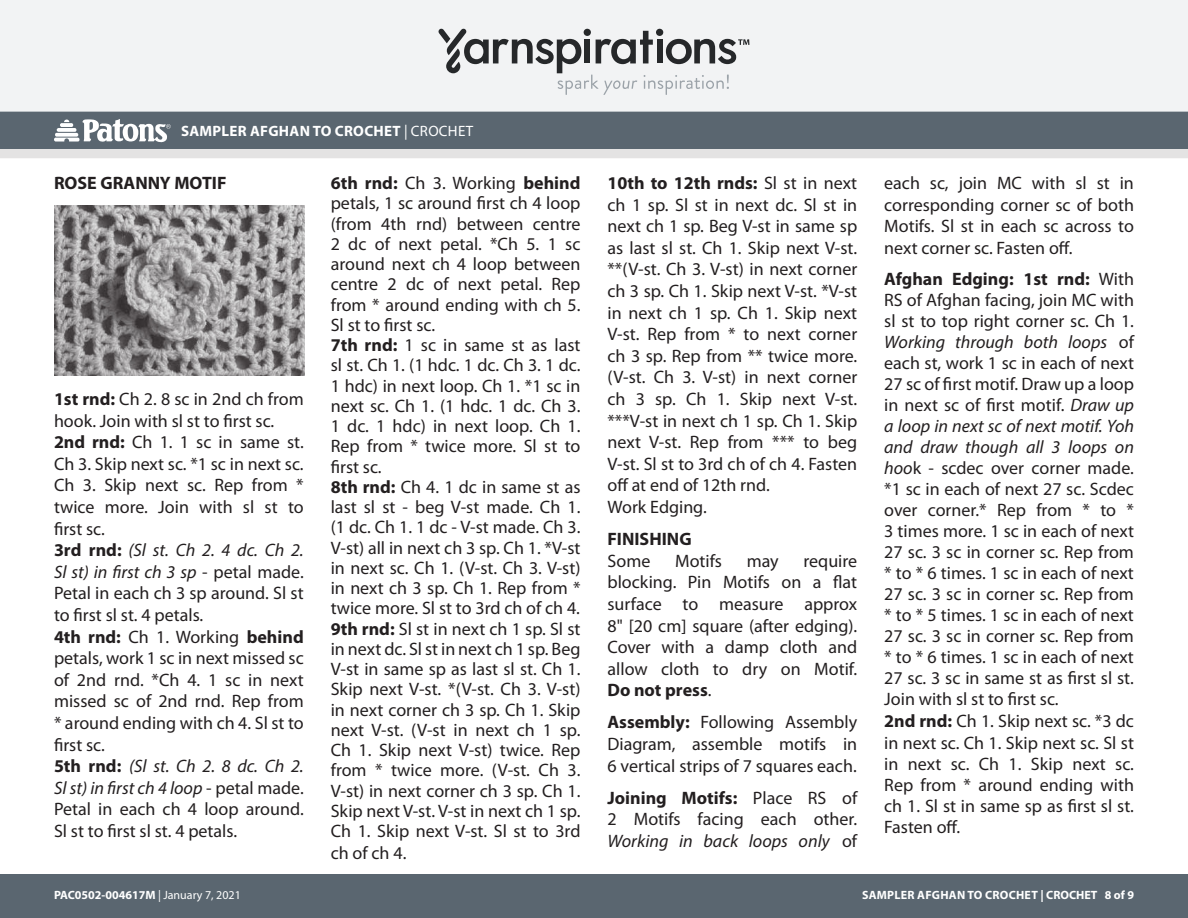
<style>
.page{position:relative;width:1188px;height:918px;background:#fff}
.page>*{position:absolute;margin:0;border:0;box-sizing:border-box;transform-origin:0 0}
.Instructions{font:18px/21.6px "Myriad Pro";color:#231f20;text-align:justify}
.Body{font:18px/21.6px "Myriad Pro";color:#231f20;text-align:justify}
.Instructions-2{font:700 18px "Myriad Pro";color:#231f20}
.Pattern_Title{font:700 15px "Myriad Pro";letter-spacing:.02em;color:#fff}
.t1{font:700 12px "Myriad Pro";letter-spacing:.02em;color:#fff}
.t2{font:700 12px "Myriad Pro";color:#fff}
.s1{font-weight:400}
.s2{font-weight:700}
.s3{font-style:italic}
</style>
<div class="page">
<div style="left:0;top:875px;width:1188px;height:43px;background:#5a6670"></div>
<div style="left:0;top:149px;width:1188px;height:9px;background:#e4e3e3"></div>
<div style="left:0;top:111px;width:1188px;height:38px;background:#5a6670"></div>
<div style="left:0;top:0;width:1188px;height:112px;background:#f2f3f4"></div>
<svg style="left:54px;top:119px;width:117px;height:23px"></svg>
<svg style="left:438px;top:29px;width:311px;height:66px"></svg>
<img style="left:54px;top:206px;width:250px;height:170px">
<p class="Pattern_Title" style="left:181px;top:121px;width:294px">SAMPLER AFGHAN TO CROCHET <span class="s1">| CROCHET</span></p>
<p class="Instructions-2" style="left:54px;top:171px;width:174px">ROSE GRANNY MOTIF</p>
<p class="Instructions" style="left:331px;top:173px;width:251px;line-height:20.2px"><span class="s2">6th rnd:</span> Ch 3. Working <span class="s2">behind </span>petals, 1 sc around first ch 4 loop (from 4th rnd) between centre 2 dc of next petal. *Ch 5. 1 sc around next ch 4 loop between centre 2 dc of next petal. Rep from * around ending with ch 5.<br>Sl st to first sc.</p>
<p class="Instructions" style="left:331px;top:335px;width:251px;line-height:20.2px"><span class="s2">7th rnd:</span> 1 sc in same st as last sl st. Ch 1. (1 hdc. 1 dc. Ch 3. 1 dc.<br>1 hdc) in next loop. Ch 1. *1 sc in next sc. Ch 1. (1 hdc. 1 dc. Ch 3.<br>1 dc. 1 hdc) in next loop. Ch 1.<br>Rep from * twice more. Sl st to first sc.</p>
<p class="Instructions" style="left:331px;top:476px;width:251px;line-height:20.2px"><span class="s2">8th rnd:</span> Ch 4. 1 dc in same st as last sl st - beg V-st made. Ch 1. (1 dc. Ch 1. 1 dc - V-st made. Ch 3.<br>V-st) all in next ch 3 sp. Ch 1. *V-st in next sc. Ch 1. (V-st. Ch 3. V-st) in next ch 3 sp. Ch 1. Rep from * twice more. Sl st to 3rd ch of ch 4.</p>
<p class="Instructions" style="left:331px;top:618px;width:251px;line-height:20.4px"><span class="s2">9th rnd:</span> Sl st in next ch 1 sp. Sl st in next dc. Sl st in next ch 1 sp. Beg V-st in same sp as last sl st. Ch 1.<br>Skip next V-st. *(V-st. Ch 3. V-st) in next corner ch 3 sp. Ch 1. Skip next V-st. (V-st in next ch 1 sp.<br>Ch 1. Skip next V-st) twice. Rep from * twice more. (V-st. Ch 3.<br>V-st) in next corner ch 3 sp. Ch 1.<br>Skip next V-st. V-st in next ch 1 sp.<br>Ch 1. Skip next V-st. Sl st to 3rd ch of ch 4.</p>
<p class="Instructions" style="left:54px;top:388px;width:251px"><span class="s2">1st rnd:</span> Ch 2. 8 sc in 2nd ch from hook. Join with sl st to first sc.</p>
<p class="Instructions" style="left:54px;top:431px;width:251px"><span class="s2">2nd rnd:</span> Ch 1. 1 sc in same st.<br>Ch 3. Skip next sc. *1 sc in next sc.<br>Ch 3. Skip next sc. Rep from * twice more. Join with sl st to first sc.</p>
<p class="Instructions" style="left:54px;top:539px;width:251px"><span class="s2">3rd rnd:</span> <span class="s3">(Sl st. Ch 2. 4 dc. Ch 2.<br>Sl st) in first ch 3 sp</span> - petal made.<br>Petal in each ch 3 sp around. Sl st to first sl st. 4 petals.</p>
<p class="Instructions" style="left:54px;top:625px;width:251px"><span class="s2">4th rnd:</span> Ch 1. Working <span class="s2">behind </span>petals, work 1 sc in next missed sc of 2nd rnd. *Ch 4. 1 sc in next missed sc of 2nd rnd. Rep from * around ending with ch 4. Sl st to first sc.</p>
<p class="Instructions" style="left:54px;top:755px;width:251px"><span class="s2">5th rnd:</span> <span class="s3">(Sl st. Ch 2. 8 dc. Ch 2.<br>Sl st) in first ch 4 loop</span> - petal made.<br>Petal in each ch 4 loop around.<br>Sl st to first sl st. 4 petals.</p>
<p class="Instructions" style="left:608px;top:172px;width:251px"><span class="s2">10th to 12th rnds:</span> Sl st in next ch 1 sp. Sl st in next dc. Sl st in next ch 1 sp. Beg V-st in same sp as last sl st. Ch 1. Skip next V-st. **(V-st. Ch 3. V-st) in next corner ch 3 sp. Ch 1. Skip next V-st. *V‑st in next ch 1 sp. Ch 1. Skip next V-st. Rep from * to next corner ch 3 sp. Rep from ** twice more. (V-st. Ch 3. V-st) in next corner ch 3 sp. Ch 1. Skip next V-st. ***V‑st in next ch 1 sp. Ch 1. Skip next V-st. Rep from *** to beg V-st. Sl st to 3rd ch of ch 4. Fasten off at end of 12th rnd.</p>
<p class="Body" style="left:608px;top:496px;width:101px">Work Edging.</p>
<p class="Instructions-2" style="left:608px;top:527px;width:86px">FINISHING</p>
<p class="Body" style="left:608px;top:550px;width:44px">Some</p>
<p class="Body" style="left:675px;top:550px;width:48px">Motifs</p>
<p class="Body" style="left:747px;top:550px;width:34px">may</p>
<p class="Body" style="left:608px;top:550px;width:251px;text-indent:196px">require blocking. Pin Motifs on a flat surface to measure approx 8" [20 cm] square (after edging).<br>Cover with a damp cloth and allow cloth to dry on Motif.<br><span class="s2">Do not press</span>.</p>
<p class="Instructions" style="left:608px;top:711px;width:251px"><span class="s2">Assembly:</span> Following Assembly Diagram, assemble motifs in 6 vertical strips of 7 squares each.</p>
<p class="Instructions" style="left:608px;top:787px;width:251px"><span class="s2">Joining Motifs:</span> Place RS of 2 Motifs facing each other.<br><span class="s3">Working in back loops only</span> of</p>
<p class="Instructions" style="left:884px;top:172px;width:251px">each sc, join MC with sl st in corresponding corner sc of both Motifs. Sl st in each sc across to next corner sc. Fasten off.</p>
<p class="Instructions" style="left:884px;top:268px;width:251px;line-height:21px"><span class="s2">Afghan Edging: 1st rnd:</span> With RS of Afghan facing, join MC with sl st to top right corner sc. Ch 1.<br><span class="s3">Working through both loops</span> of each st, work 1 sc in each of next 27 sc of first motif. Draw up a loop in next sc of first motif. <span class="s3">Draw up a loop in next sc of next motif. Yoh and draw though all 3 loops on hoo</span>k - scdec over corner made. *1 sc in each of next 27 sc. Scdec over corner.* Rep from * to * 3 times more. 1 sc in each of next 27 sc. 3 sc in corner sc. Rep from * to * 6 times. 1 sc in each of next 27 sc. 3 sc in corner sc. Rep from * to * 5 times. 1 sc in each of next 27 sc. 3 sc in corner sc. Rep from * to * 6 times. 1 sc in each of next 27 sc. 3 sc in same st as first sl st.<br>Join with sl st to first sc.</p>
<p class="Instructions" style="left:884px;top:710px;width:251px"><span class="s2">2nd rnd:</span> Ch 1. Skip next sc. *3 dc in next sc. Ch 1. Skip next sc. Sl st in next sc. Ch 1. Skip next sc.<br>Rep from * around ending with ch 1. Sl st in same sp as first sl st.<br>Fasten off.</p>
<p class="t2" style="left:54px;top:887px;width:188px">PAC0502-004617M <span class="s1">| January 7, 2021</span></p>
<p class="t1" style="left:862px;top:887px;width:273px">SAMPLER AFGHAN TO CROCHET | CROCHET 8 of 9</p>
</div>
